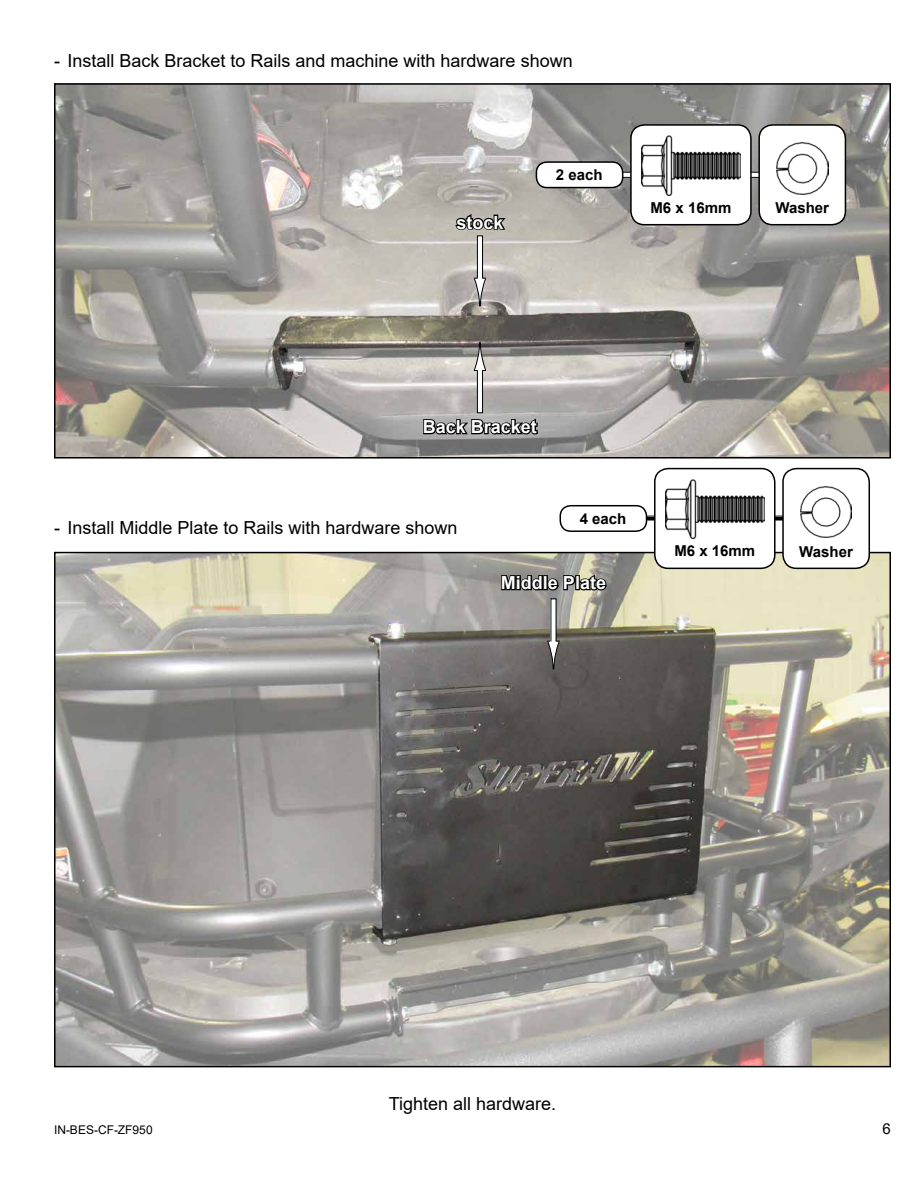
<style>
.page{position:relative;width:918px;height:1188px;background:#fff}
.page>*{position:absolute;margin:0;border:0;box-sizing:border-box;transform-origin:0 0}
.t1{font:18px "Arial";color:#000}
.t2{font:700 18px "Arial";color:#fff}
.t3{font:700 15px "Arial";color:#000}
.t4{font:15px "Arial";color:#000}
.t5{font:12px "Arial";color:#000}
</style>
<div class="page">
<img style="left:57px;top:86px;width:831px;height:370px">
<div style="left:54px;top:83px;width:837px;height:376px;border:2px solid #000"></div>
<img style="left:57px;top:555px;width:831px;height:509px">
<div style="left:477px;top:236px;width:6px;height:43px;background:#fff"></div>
<div style="left:477px;top:236px;width:6px;height:43px;border:1px solid #000"></div>
<svg style="left:473px;top:277px;width:14px;height:30px"></svg>
<div style="left:477px;top:370px;width:6px;height:43px;background:#fff"></div>
<div style="left:477px;top:370px;width:6px;height:43px;border:1px solid #000"></div>
<svg style="left:473px;top:343px;width:14px;height:28px"></svg>
<div style="left:590px;top:172px;width:221px;height:5px;background:#fff"></div>
<div style="left:590px;top:172px;width:221px;height:6px;border:1px solid #000"></div>
<svg style="left:422px;top:414px;width:117px;height:22px;background:#5c5c5b"></svg>
<div style="left:551px;top:599px;width:5px;height:42px;background:#fff"></div>
<svg style="left:547px;top:640px;width:13px;height:30px"></svg>
<svg style="left:500px;top:561px;width:108px;height:33px;background:#6d6c65"></svg>
<svg style="left:454px;top:212px;width:54px;height:20px"></svg>
<div style="left:631px;top:125px;width:120px;height:100px;background:#fff;border-radius:14px"></div>
<div style="left:630px;top:124px;width:122px;height:101px;border:2px solid #000;border-radius:14px"></div>
<img style="left:642px;top:136px;width:98px;height:59px">
<div style="left:759px;top:125px;width:86px;height:100px;background:#fff;border-radius:14px"></div>
<div style="left:758px;top:124px;width:88px;height:101px;border:2px solid #000;border-radius:14px"></div>
<img style="left:777px;top:143px;width:51px;height:51px">
<div style="left:536px;top:162px;width:87px;height:26px;background:#fff;border-radius:10px"></div>
<div style="left:536px;top:161px;width:87px;height:27px;border:2px solid #000;border-radius:10px"></div>
<div style="left:611px;top:516px;width:221px;height:5px;background:#000"></div>
<div style="left:655px;top:469px;width:120px;height:99px;background:#fff;border-radius:14px"></div>
<div style="left:654px;top:468px;width:122px;height:101px;border:2px solid #000;border-radius:14px"></div>
<img style="left:665px;top:479px;width:99px;height:60px">
<div style="left:783px;top:469px;width:86px;height:99px;background:#fff;border-radius:14px"></div>
<div style="left:782px;top:468px;width:88px;height:101px;border:2px solid #000;border-radius:14px"></div>
<img style="left:800px;top:486px;width:52px;height:52px">
<div style="left:560px;top:506px;width:87px;height:25px;background:#fff;border-radius:10px"></div>
<div style="left:560px;top:505px;width:87px;height:27px;border:2px solid #000;border-radius:10px"></div>
<p class="t1" style="left:54px;top:48px;width:520px">- Install Back Bracket to Rails and machine with hardware shown</p>
<p class="t2" style="left:456px;top:210px;width:49px">stock</p>
<p class="t3" style="left:556px;top:164px;width:48px">2 each</p>
<p class="t3" style="left:650px;top:197px;width:82px">M6 x 16mm</p>
<p class="t3" style="left:775px;top:197px;width:55px">Washer</p>
<p class="t2" style="left:423px;top:414px;width:116px">Back Bracket</p>
<p class="t1" style="left:54px;top:516px;width:405px">- Install Middle Plate to Rails with hardware shown</p>
<p class="t3" style="left:580px;top:508px;width:48px">4 each</p>
<p class="t2" style="left:501px;top:570px;width:107px">Middle Plate</p>
<p class="t3" style="left:674px;top:540px;width:82px">M6 x 16mm</p>
<p class="t3" style="left:799px;top:541px;width:55px">Washer</p>
<p class="t1" style="left:389px;top:1092px;width:169px">Tighten all hardware.</p>
<p class="t5" style="left:54px;top:1122px;width:100px">IN-BES-CF-ZF950</p>
<p class="t4" style="left:883px;top:1118px;width:10px">6</p>
</div>
